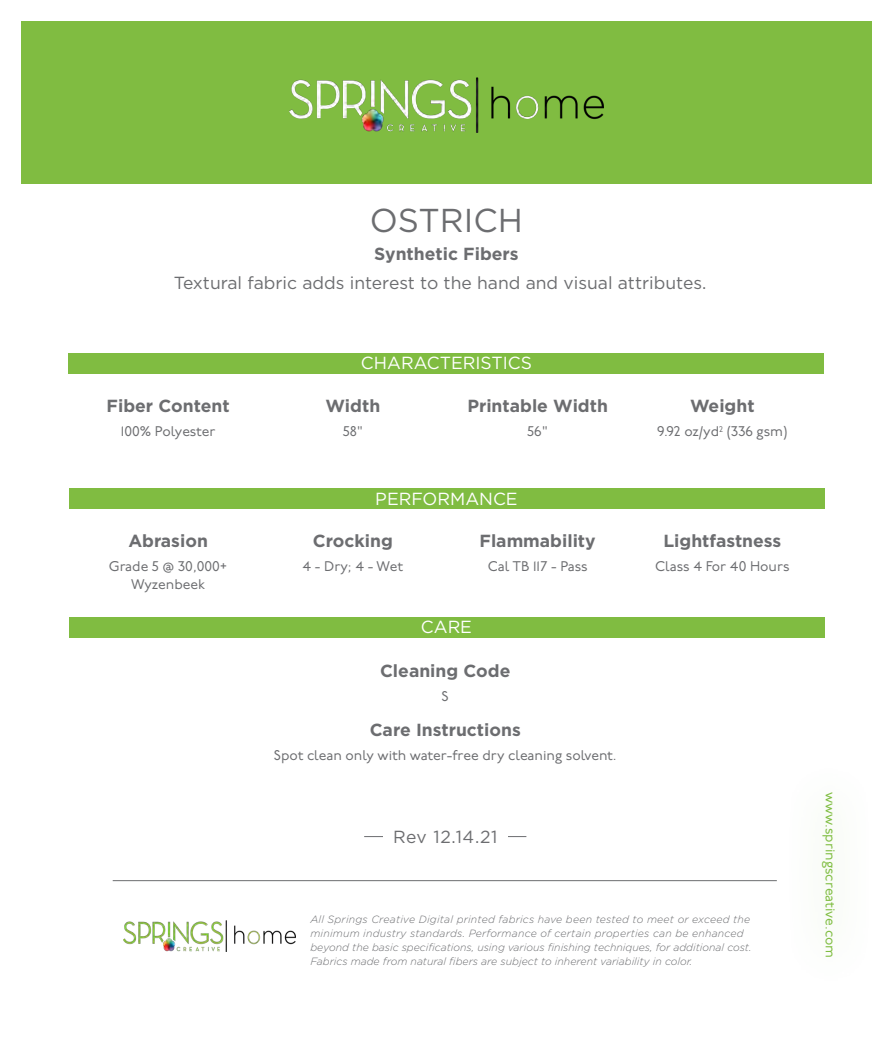
<style>
.page{position:relative;width:893px;height:1050px;background:#fff}
.page>*{position:absolute;margin:0;border:0;box-sizing:border-box;transform-origin:0 0}
.t1{font:33.07px "Gotham";color:#6c6d70}
.t2{font:700 17.5px "Gotham";color:#6c6d70}
.t3{font:17.5px "Gotham";color:#6c6d70}
.t4{font:17.5px "Gotham";color:#fff}
._4data{font:14px "P22 Underground";color:#6c6d70}
.t5{font:14px "P22 Underground";color:#7fbd41}
.t6{font:italic 300 10.5px/14px "Gotham";color:#6c6d70}
</style>
<div class="page">
<div style="left:21px;top:21px;width:851px;height:163px;background:#80bc41"></div>
<div style="left:68px;top:353px;width:755px;height:21px;background:#80bc41"></div>
<div style="left:69px;top:489px;width:755px;height:20px;background:#80bc41"></div>
<div style="left:69px;top:617px;width:755px;height:21px;background:#80bc41"></div>
<img style="left:123px;top:921px;width:173px;height:31px">
<hr style="left:113px;top:880px;width:663px;height:1px;background:#6c6d70">
<hr style="left:364px;top:836px;width:162px;height:1px;background:#6c6d70">
<div style="left:383px;top:823px;width:124px;height:28px;background:#fff"></div>
<img style="left:289px;top:78px;width:314px;height:55px">
<p class="t1" style="left:370px;top:202px;width:155px">OSTRICH</p>
<h2 class="t2" style="left:374px;top:244px;width:146px">Synthetic Fibers</h2>
<p class="t3" style="left:174px;top:273px;width:534px">Textural fabric adds interest to the hand and visual attributes.</p>
<h2 class="t2" style="left:107px;top:396px;width:125px">Fiber Content</h2>
<h2 class="t4" style="left:361px;top:354px;width:173px">CHARACTERISTICS</h2>
<h2 class="t2" style="left:325px;top:396px;width:56px">Width</h2>
<h2 class="t2" style="left:467px;top:396px;width:142px">Printable Width</h2>
<p class="_4data" style="left:121px;top:424px;width:96px">100% Polyester</p>
<p class="_4data" style="left:342px;top:424px;width:22px">58"</p>
<p class="_4data" style="left:527px;top:424px;width:22px">56"</p>
<h2 class="t2" style="left:128px;top:531px;width:81px">Abrasion</h2>
<h2 class="t4" style="left:375px;top:489px;width:144px">PERFORMANCE</h2>
<h2 class="t2" style="left:313px;top:531px;width:81px">Crocking</h2>
<h2 class="t2" style="left:479px;top:531px;width:118px">Flammability</h2>
<p class="_4data" style="left:109px;top:559px;width:120px">Grade 5 @ 30,000+</p>
<p class="_4data" style="left:302px;top:559px;width:102px">4 - Dry; 4 - Wet</p>
<p class="_4data" style="left:487px;top:559px;width:101px">Cal TB 117 - Pass</p>
<p class="_4data" style="left:131px;top:576px;width:75px">Wyzenbeek</p>
<h2 class="t4" style="left:421px;top:618px;width:53px">CARE</h2>
<h2 class="t2" style="left:380px;top:661px;width:132px">Cleaning Code</h2>
<p class="_4data" style="left:441px;top:688px;width:9px">S</p>
<h2 class="t2" style="left:370px;top:720px;width:153px">Care Instructions</h2>
<p class="_4data" style="left:274px;top:747px;width:344px">Spot clean only with water-free dry cleaning solvent.</p>
<h2 class="t3" style="left:393px;top:827px;width:106px">Rev 12.14.21</h2>
<h2 class="t2" style="left:690px;top:396px;width:66px">Weight</h2>
<p class="_4data" style="left:657px;top:424px;width:132px">9.92 oz/yd<sup>2</sup> (336 gsm)</p>
<h2 class="t2" style="left:663px;top:531px;width:119px">Lightfastness</h2>
<h3 class="_4data" style="left:655px;top:559px;width:136px">Class 4 For 40 Hours</h3>
<p class="t6" style="left:310px;top:912px;width:442px">All Springs Creative Digital printed fabrics have been tested to meet or exceed the minimum industry standards. Performance of certain properties can be enhanced beyond the basic specifications, using various finishing techniques, for additional cost.<br>Fabrics made from natural fibers are subject to inherent variability in color.</p>
<h3 class="t5" style="left:838px;top:792px;width:168px;rotate:90deg">www.springscreative.com</h3>
</div>
